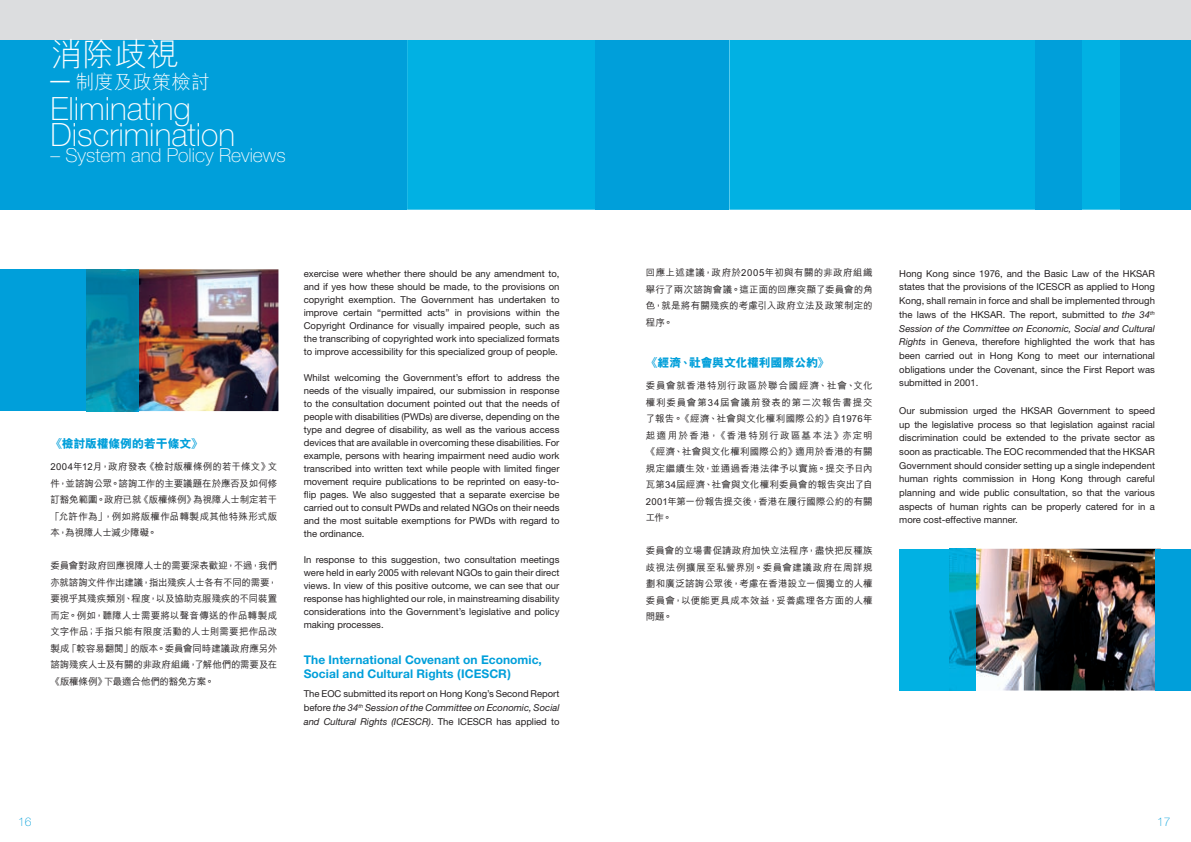
<style>
.page{position:relative;width:1191px;height:842px;background:#fff}
.page>*{position:absolute;margin:0;border:0;box-sizing:border-box;transform-origin:0 0}
.t1{font:100 32.1px/25.7px "Helvetica Neue";color:#fff}
.t2{font:300 32.1px "M Hei";color:#fff}
.t3{font:100 19.3px "Helvetica Neue";color:#fff}
.t4{font:300 19.3px "M Hei";color:#fff}
.t5{font:700 12px/14px "Helvetica Neue";letter-spacing:.005em;color:#009fda}
.t6{font:800 12px "M Hei";letter-spacing:-.02em;color:#009fda}
.t7{font:100 12px "Helvetica Neue";color:#009fda}
.t8{font:9.5px/13px "Helvetica Neue";color:#231f20;text-align:justify}
.t9{font:500 9.5px/16.5px "M Hei";color:#231f20;text-align:justify}
.s1{font-style:italic}
</style>
<div class="page">
<div style="left:0;top:40px;width:407px;height:170px;background:#009fda"></div>
<div style="left:407px;top:40px;width:713px;height:170px;background:#01b1e3"></div>
<div style="left:595px;top:40px;width:134px;height:170px;background:#009fda"></div>
<div style="left:1035px;top:40px;width:46px;height:170px;background:#009fda"></div>
<div style="left:1120px;top:40px;width:71px;height:170px;background:#009fda"></div>
<img style="left:975px;top:549px;width:180px;height:141px">
<div style="left:1155px;top:549px;width:36px;height:141px;background:#009fda"></div>
<img style="left:139px;top:269px;width:139px;height:142px">
<div style="left:0;top:269px;width:86px;height:142px;background:#009fda"></div>
<img style="left:86px;top:269px;width:53px;height:142px">
<div style="left:899px;top:549px;width:50px;height:141px;background:#01b1e3"></div>
<img style="left:949px;top:549px;width:26px;height:141px">
<div style="left:0;top:0;width:1191px;height:40px;background:#dcdddf"></div>
<h1 class="t2" style="left:50px;top:37px;width:130px">消除歧視</h1>
<h2 class="t4" style="left:50px;top:72px;width:161px">– 制度及政策檢討</h2>
<h1 class="t1" style="left:50px;top:96px;width:186px">Eliminating<br>Discrimination</h1>
<h2 class="t3" style="left:50px;top:144px;width:237px">– System and Policy Reviews</h2>
<p class="t6" style="left:50px;top:437px;width:154px">《檢討版權條例的若干條文》</p>
<p class="t9" style="left:50px;top:459px;width:228px">2004年12月，政府發表《檢討版權條例的若干條文》文件，並諮詢公眾。諮詢工作的主要議題在於應否及如何修訂豁免範圍。政府已就《版權條例》為視障人士制定若干「允許作為」，例如將版權作品轉製成其他特殊形式版本，為視障人士減少障礙。</p>
<p class="t9" style="left:50px;top:558px;width:228px">委員會對政府回應視障人士的需要深表歡迎，不過，我們亦就諮詢文件作出建議，指出殘疾人士各有不同的需要，要視乎其殘疾類別、程度，以及協助克服殘疾的不同裝置而定。例如，聽障人士需要將以聲音傳送的作品轉製成文字作品；手指只能有限度活動的人士則需要把作品改製成「較容易翻閱」的版本。委員會同時建議政府應另外諮詢殘疾人士及有關的非政府組織，了解他們的需要及在《版權條例》下最適合他們的豁免方案。</p>
<p class="t8" style="left:304px;top:267px;width:257px">exercise were whether there should be any amendment to, and if yes how these should be made, to the provisions on copyright exemption. The Government has undertaken to improve certain “permitted acts” in provisions within the Copyright Ordinance for visually impaired people, such as the transcribing of copyrighted work into specialized formats to improve accessibility for this specialized group of people.</p>
<p class="t8" style="left:304px;top:371px;width:257px">Whilst welcoming the Government’s effort to address the needs of the visually impaired, our submission in response to the consultation document pointed out that the needs of people with disabilities (PWDs) are diverse, depending on the type and degree of disability, as well as the various access devices that are available in overcoming these disabilities. For example, persons with hearing impairment need audio work transcribed into written text while people with limited finger movement require publications to be reprinted on easy-to&shy;flip pages. We also suggested that a separate exercise be carried out to consult PWDs and related NGOs on their needs and the most suitable exemptions for PWDs with regard to the ordinance.</p>
<p class="t8" style="left:304px;top:553px;width:257px">In response to this suggestion, two consultation meetings were held in early 2005 with relevant NGOs to gain their direct views. In view of this positive outcome, we can see that our response has highlighted our role, in mainstreaming disability considerations into the Government’s legislative and policy making processes.</p>
<p class="t5" style="left:304px;top:652px;width:240px">The International Covenant on Economic,<br>Social and Cultural Rights (ICESCR)</p>
<p class="t8" style="left:304px;top:687px;width:257px;line-height:13.7px">The EOC submitted its report on Hong Kong’s Second Report before <span class="s1">the 34</span><sup>th</sup> <span class="s1">Session of the Committee on Economic, Social and Cultural Rights (ICESCR)</span>. The ICESCR has applied to</p>
<p class="t9" style="left:646px;top:265px;width:228px">回應上述建議，政府於2005年初與有關的非政府組織舉行了兩次諮詢會議。這正面的回應突顯了委員會的角色，就是將有關殘疾的考慮引入政府立法及政策制定的程序。</p>
<p class="t6" style="left:646px;top:356px;width:185px">《經濟、社會與文化權利國際公約》</p>
<p class="t9" style="left:646px;top:378px;width:228px">委員會就香港特別行政區於聯合國經濟、社會、文化權利委員會第34屆會議前發表的第二次報告書提交了報告。《經濟、社會與文化權利國際公約》自1976年起適用於香港，《香港特別行政區基本法》亦定明《經濟、社會與文化權利國際公約》適用於香港的有關規定繼續生效，並通過香港法律予以實施。提交予日內瓦第34屆經濟、社會與文化權利委員會的報告突出了自2001年第一份報告提交後，香港在履行國際公約的有關工作。</p>
<p class="t9" style="left:646px;top:543px;width:228px">委員會的立場書促請政府加快立法程序，盡快把反種族歧視法例擴展至私營界別。委員會建議政府在周詳規劃和廣泛諮詢公眾後，考慮在香港設立一個獨立的人權委員會，以便能更具成本效益，妥善處理各方面的人權問題。</p>
<p class="t8" style="left:899px;top:266px;width:257px;line-height:13.7px">Hong Kong since 1976, and the Basic Law of the HKSAR states that the provisions of the ICESCR as applied to Hong Kong, shall remain in force and shall be implemented through the laws of the HKSAR. The report, submitted to <span class="s1">the 34</span><sup>th </sup><span class="s1">Session of the Committee on Economic, Social and Cultural Rights</span> in Geneva, therefore highlighted the work that has been carried out in Hong Kong to meet our international obligations under the Covenant, since the First Report was submitted in 2001.</p>
<p class="t8" style="left:899px;top:403px;width:257px;line-height:13.7px">Our submission urged the HKSAR Government to speed up the legislative process so that legislation against racial discrimination could be extended to the private sector as soon as practicable. The EOC recommended that the HKSAR Government should consider setting up a single independent human rights commission in Hong Kong through careful planning and wide public consultation, so that the various aspects of human rights can be properly catered for in a more cost-effective manner.</p>
<p class="t7" style="left:18px;top:815px;width:15px">16</p>
<p class="t7" style="left:1157px;top:815px;width:15px">17</p>
</div>
